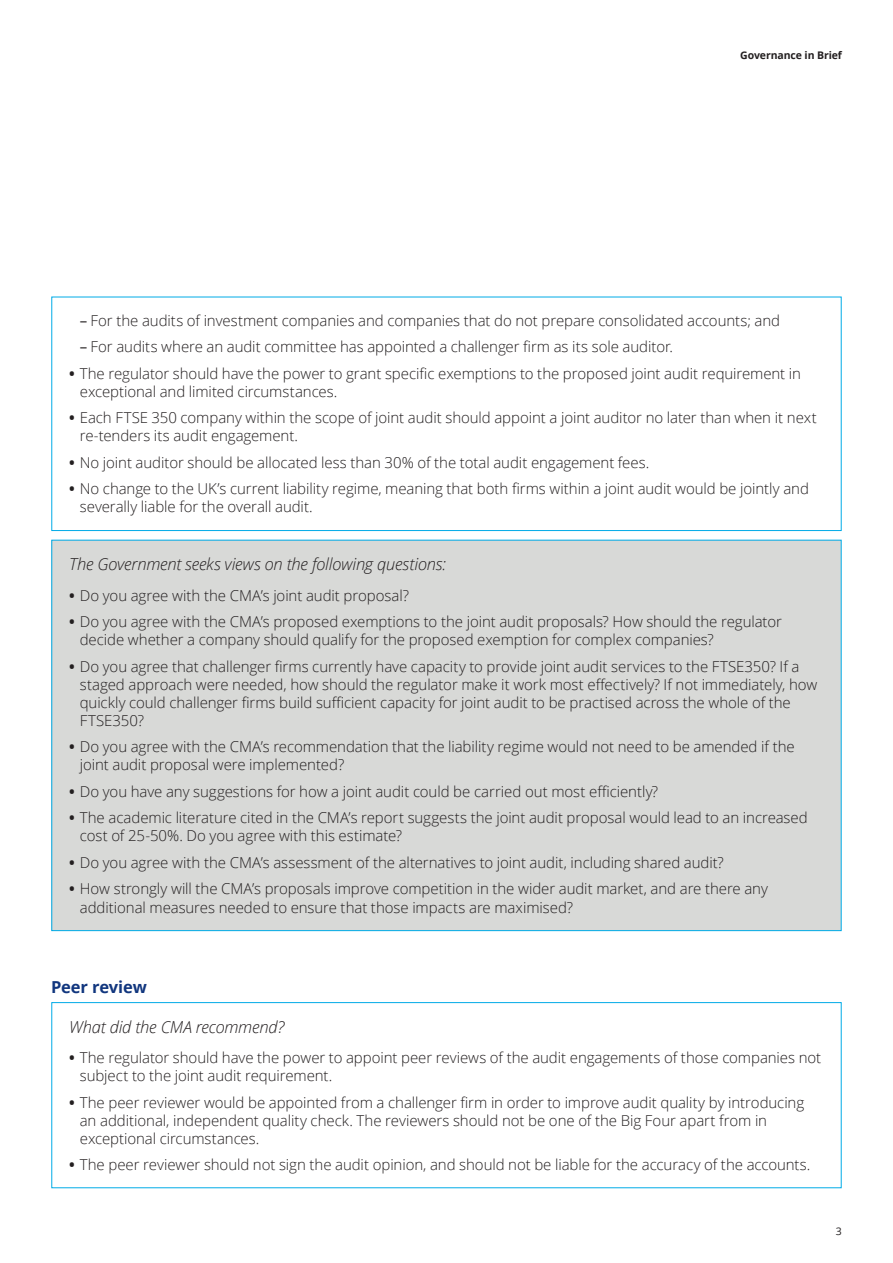
<style>
.page{position:relative;width:893px;height:1263px;background:#fff}
.page>*{position:absolute;margin:0;border:0;box-sizing:border-box;transform-origin:0 0}
.B_Head__BH{font:italic 300 16.5px "Open Sans";letter-spacing:-.015em;color:#231f20}
.Body_copy__8_5_12pt{font:700 16.5px "Open Sans";letter-spacing:-.01em;color:#11367e}
.t1{font:300 15px/18px "Open Sans";letter-spacing:-.005em;color:#231f20}
.t2{font:700 10.5px "Open Sans";letter-spacing:-.01em;color:#231f20}
.t3{font:10.5px "Open Sans";color:#231f20}
.s1{font-weight:400}
.s2{font-weight:700}
</style>
<div class="page">
<div style="left:51px;top:297px;width:791px;height:234px;border:1px solid #00abe7"></div>
<div style="left:52px;top:540px;width:789px;height:391px;background:#d8d9d7"></div>
<div style="left:51px;top:1002px;width:791px;height:186px;border:1px solid #00abe7"></div>
<p class="t2" style="left:740px;top:48px;width:103px">Governance in Brief</p>
<p class="t1" style="left:80px;top:311px;width:702px"><span class="s1">–</span> For the audits of investment companies and companies that do not prepare consolidated accounts; and</p>
<p class="t1" style="left:80px;top:337px;width:595px"><span class="s1">–</span> For audits where an audit committee has appointed a challenger firm as its sole auditor.</p>
<p class="t1" style="left:80px;top:364px;width:723px;text-indent:-11px"><span class="s2">•</span> The regulator should have the power to grant specific exemptions to the proposed joint audit requirement in exceptional and limited circumstances.</p>
<p class="t1" style="left:80px;top:409px;width:739px;text-indent:-11px"><span class="s2">•</span> Each FTSE 350 company within the scope of joint audit should appoint a joint auditor no later than when it next re-tenders its audit engagement.</p>
<p class="t1" style="left:69px;top:453px;width:582px"><span class="s2">•</span> No joint auditor should be allocated less than 30% of the total audit engagement fees.</p>
<p class="t1" style="left:80px;top:480px;width:731px;text-indent:-11px"><span class="s2">•</span> No change to the UK’s current liability regime, meaning that both firms within a joint audit would be jointly and severally liable for the overall audit.</p>
<p class="B_Head__BH" style="left:69px;top:553px;width:378px">The Government seeks views on the following questions:</p>
<p class="t1" style="left:69px;top:586px;width:342px"><span class="s2">•</span> Do you agree with the CMA’s joint audit proposal?</p>
<p class="t1" style="left:80px;top:613px;width:704px;text-indent:-11px"><span class="s2">•</span> Do you agree with the CMA’s proposed exemptions to the joint audit proposals? How should the regulator decide whether a company should qualify for the proposed exemption for complex companies?</p>
<p class="t1" style="left:80px;top:657px;width:739px;text-indent:-11px"><span class="s2">•</span> Do you agree that challenger firms currently have capacity to provide joint audit services to the FTSE350? If a staged approach were needed, how should the regulator make it work most effectively? If not immediately, how quickly could challenger firms build sufficient capacity for joint audit to be practised across the whole of the FTSE350?</p>
<p class="t1" style="left:80px;top:738px;width:716px;text-indent:-11px"><span class="s2">•</span> Do you agree with the CMA’s recommendation that the liability regime would not need to be amended if the joint audit proposal were implemented?</p>
<p class="t1" style="left:69px;top:782px;width:590px"><span class="s2">•</span> Do you have any suggestions for how a joint audit could be carried out most efficiently?</p>
<p class="t1" style="left:80px;top:809px;width:729px;text-indent:-11px"><span class="s2">•</span> The academic literature cited in the CMA’s report suggests the joint audit proposal would lead to an increased cost of 25-50%. Do you agree with this estimate?</p>
<p class="t1" style="left:69px;top:853px;width:656px"><span class="s2">•</span> Do you agree with the CMA’s assessment of the alternatives to joint audit, including shared audit?</p>
<p class="t1" style="left:80px;top:880px;width:690px;text-indent:-11px"><span class="s2">•</span> How strongly will the CMA’s proposals improve competition in the wider audit market, and are there any additional measures needed to ensure that those impacts are maximised?</p>
<p class="Body_copy__8_5_12pt" style="left:51px;top:975px;width:97px">Peer review</p>
<p class="B_Head__BH" style="left:69px;top:1015px;width:216px">What did the CMA recommend?</p>
<p class="t1" style="left:80px;top:1048px;width:743px;text-indent:-11px"><span class="s2">•</span> The regulator should have the power to appoint peer reviews of the audit engagements of those companies not subject to the joint audit requirement.</p>
<p class="t1" style="left:80px;top:1093px;width:726px;text-indent:-11px"><span class="s2">•</span> The peer reviewer would be appointed from a challenger firm in order to improve audit quality by introducing an additional, independent quality check. The reviewers should not be one of the Big Four apart from in exceptional circumstances.</p>
<p class="t1" style="left:69px;top:1155px;width:743px"><span class="s2">•</span> The peer reviewer should not sign the audit opinion, and should not be liable for the accuracy of the accounts.</p>
<p class="t3" style="left:836px;top:1224px;width:8px">3</p>
</div>
